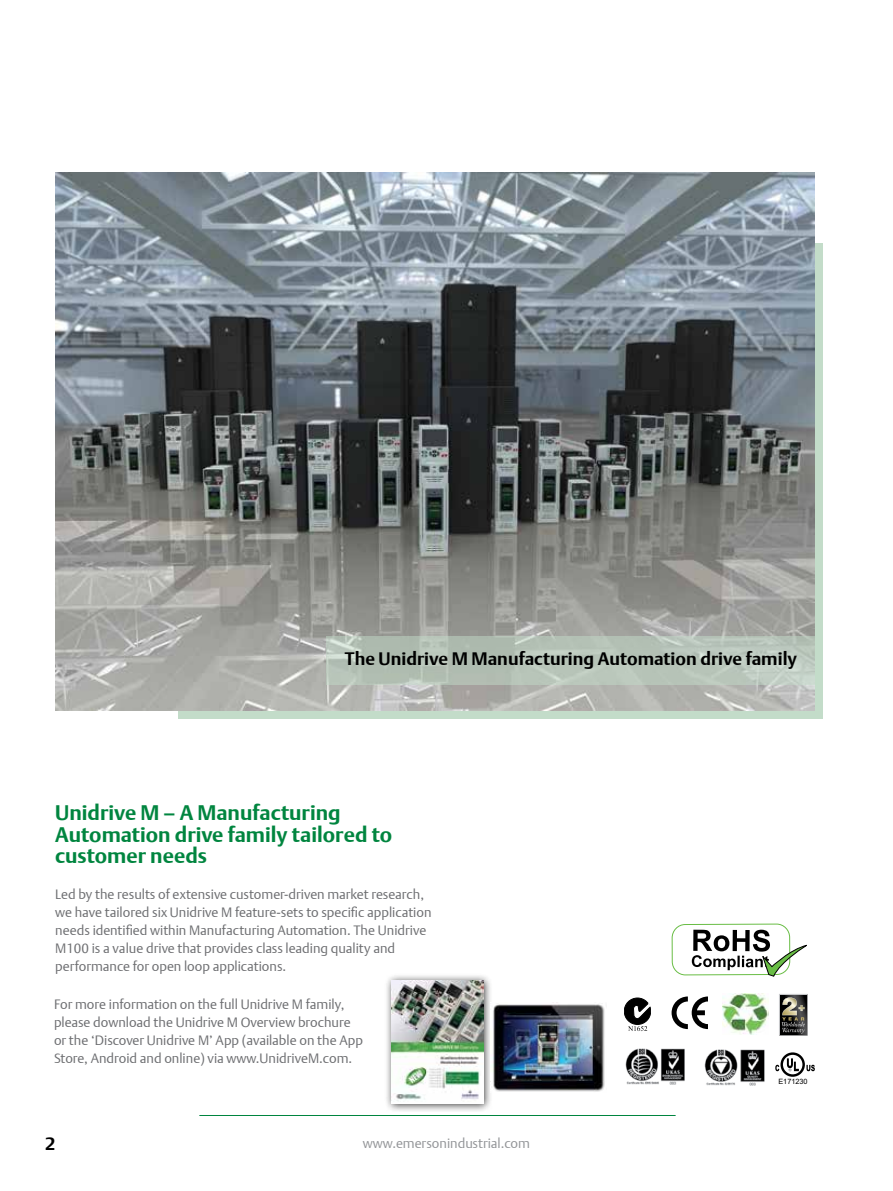
<style>
.page{position:relative;width:893px;height:1191px;background:#fff}
.page>*{position:absolute;margin:0;border:0;box-sizing:border-box;transform-origin:0 0}
.t1{font:700 21px/21.6px "DTL Argo T";color:#00853f}
.t2{font:700 18px "DTL Argo T";color:#000}
.t3{font:13.5px/18px "DTL Argo T Light";color:#6d6e71}
.t4{font:13.5px "DTL Argo T Light";color:#939598}
.t5{font:7.35px "Arial";color:#000}
</style>
<div class="page">
<hr style="left:199px;top:1115px;width:477px;height:1px;background:#00853f">
<div style="left:624px;top:998px;width:27px;height:26px;background:#000;border-radius:50%"></div>
<div style="left:624px;top:998px;width:27px;height:26px;border:1px solid #000;border-radius:50%"></div>
<svg style="left:628px;top:1026px;width:19px;height:5px"></svg>
<svg style="left:633px;top:1003px;width:18px;height:16px"></svg>
<svg style="left:672px;top:996px;width:36px;height:33px"></svg>
<img style="left:722px;top:993px;width:46px;height:42px">
<svg style="left:779px;top:994px;width:29px;height:41px"></svg>
<img style="left:625px;top:1048px;width:60px;height:36px">
<img style="left:704px;top:1049px;width:61px;height:36px">
<svg style="left:775px;top:1064px;width:4px;height:7px"></svg>
<svg style="left:806px;top:1064px;width:9px;height:7px"></svg>
<div style="left:780px;top:1052px;width:25px;height:24px;border:2px solid #000;border-radius:50%"></div>
<svg style="left:787px;top:1058px;width:12px;height:13px"></svg>
<div style="left:179px;top:243px;width:644px;height:476px;background:#c3dcc9"></div>
<img style="left:55px;top:172px;width:760px;height:539px">
<svg style="left:326px;top:636px;width:489px;height:48px;fill:#b6c3b7"></svg>
<div style="left:384px;top:973px;width:108px;height:139px;background:#000;opacity:.75"></div>
<img style="left:392px;top:980px;width:91px;height:123px">
<img style="left:491px;top:1002px;width:114px;height:90px">
<svg style="left:672px;top:923px;width:134px;height:53px"></svg>
<h2 class="t2" style="left:345px;top:647px;width:454px">The Unidrive M Manufacturing Automation drive family</h2>
<h1 class="t1" style="left:55px;top:801px;width:338px">Unidrive M – A Manufacturing<br>Automation drive family tailored to customer needs</h1>
<p class="t3" style="left:55px;top:885px;width:378px">Led by the results of extensive customer-driven market research, we have tailored six Unidrive M feature-sets to specific application needs identified within Manufacturing Automation. The Unidrive M100 is a value drive that provides class leading quality and performance for open loop applications.</p>
<p class="t3" style="left:54px;top:995px;width:310px">For more information on the full Unidrive M family, please download the Unidrive M Overview brochure or the ‘Discover Unidrive M’ App (available on the App Store, Android and online) via www.UnidriveM.com.</p>
<h2 class="t2" style="left:45px;top:1132px;width:12px">2</h2>
<p class="t4" style="left:363px;top:1135px;width:168px">www.emersonindustrial.com</p>
<p class="t5" style="left:778px;top:1076px;width:31px">E171230</p>
</div>
